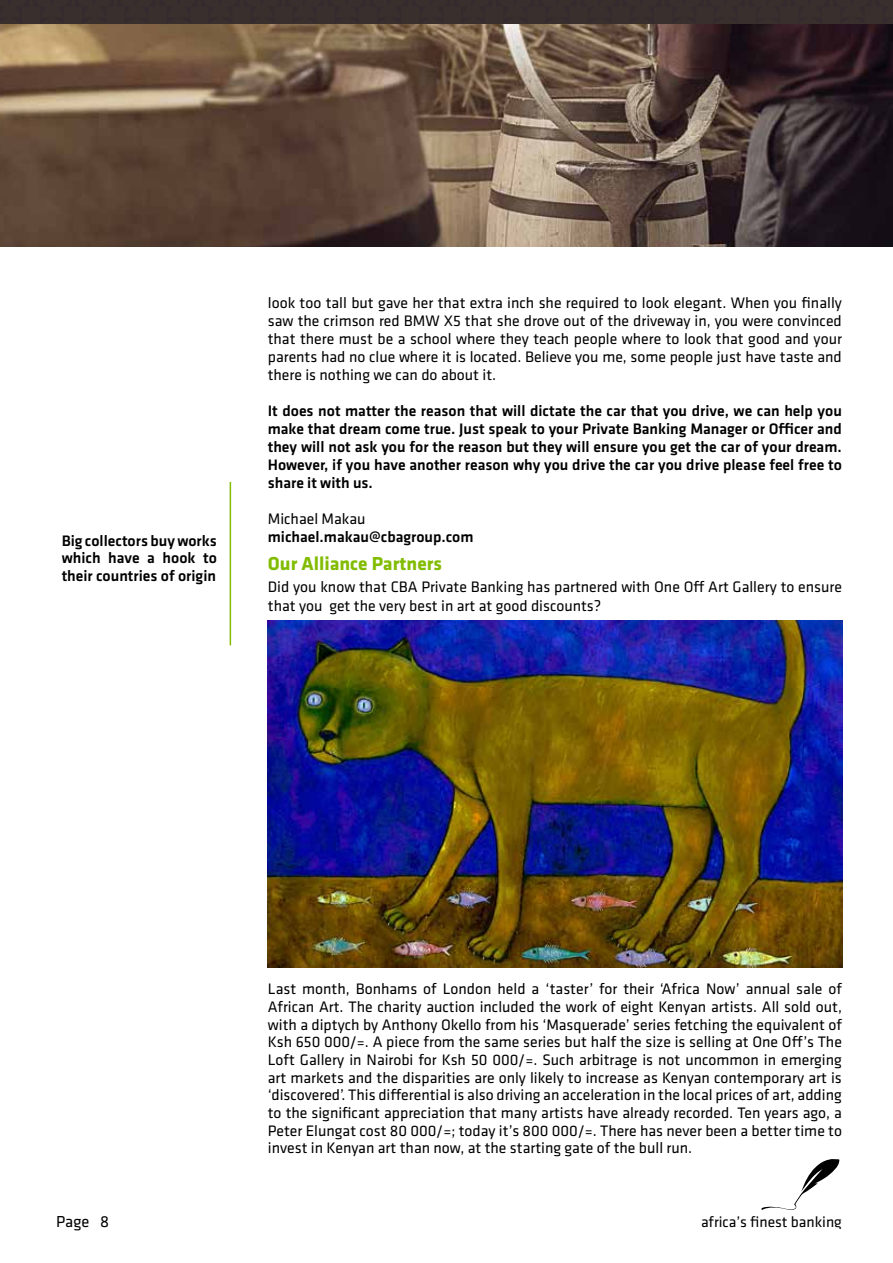
<style>
.page{position:relative;width:893px;height:1263px;background:#fff}
.page>*{position:absolute;margin:0;border:0;box-sizing:border-box;transform-origin:0 0}
.t1{font:700 19.5px "Klavika";color:#82bc00}
.t2{font:16.5px "Klavika";color:#000}
.t3{font:15.75px/17.7px "Klavika";color:#000;text-align:justify}
.t4{font:500 15.75px/18px "Klavika";color:#000;text-align:justify}
.t5{font:15.45px "Klavika";color:#000}
</style>
<div class="page">
<svg style="left:761px;top:1159px;width:79px;height:51px"></svg>
<img style="left:0;top:24px;width:893px;height:223px">
<div style="left:0;top:0;width:893px;height:24px;background:#392f2c"></div>
<hr style="left:230px;top:482px;width:1px;height:163px;background:#82bc00">
<img style="left:268px;top:621px;width:575px;height:347px">
<p class="t4" style="left:62px;top:532px;width:157px;line-height:17.2px">Big collectors buy works which have a hook to their countries of origin</p>
<p class="t3" style="left:268px;top:293px;width:576px">look too tall but gave her that extra inch she required to look elegant. When you finally saw the crimson red BMW X5 that she drove out of the driveway in, you were convinced that there must be a school where they teach people where to look that good and your parents had no clue where it is located. Believe you me, some people just have taste and there is nothing we can do about it.</p>
<p class="t4" style="left:268px;top:401px;width:576px">It does not matter the reason that will dictate the car that you drive, we can help you make that dream come true. Just speak to your Private Banking Manager or Officer and they will not ask you for the reason but they will ensure you get the car of your dream.<br>However, if you have another reason why you drive the car you drive please feel free to share it with us.</p>
<p class="t3" style="left:268px;top:509px;width:99px">Michael Makau</p>
<p class="t4" style="left:268px;top:527px;width:207px">michael.makau@cbagroup.com</p>
<p class="t3" style="left:268px;top:577px;width:576px;line-height:18.9px">Did you know that CBA Private Banking has partnered with One Off Art Gallery to ensure that you get the very best in art at good discounts?</p>
<p class="t1" style="left:268px;top:549px;width:176px">Our Alliance Partners</p>
<p class="t3" style="left:268px;top:979px;width:576px">Last month, Bonhams of London held a ‘taster’ for their ‘Africa Now’ annual sale of African Art. The charity auction included the work of eight Kenyan artists. All sold out, with a diptych by Anthony Okello from his ‘Masquerade’ series fetching the equivalent of Ksh 650 000/=. A piece from the same series but half the size is selling at One Off’s The Loft Gallery in Nairobi for Ksh 50 000/=. Such arbitrage is not uncommon in emerging art markets and the disparities are only likely to increase as Kenyan contemporary art is ‘discovered’. This differential is also driving an acceleration in the local prices of art, adding to the significant appreciation that many artists have already recorded. Ten years ago, a Peter Elungat cost 80 000/=; today it’s 800 000/=. There has never been a better time to invest in Kenyan art than now, at the starting gate of the bull run.</p>
<p class="t2" style="left:56px;top:1211px;width:54px">Page 8</p>
<p class="t5" style="left:701px;top:1212px;width:142px">africa’s finest banking</p>
</div>
